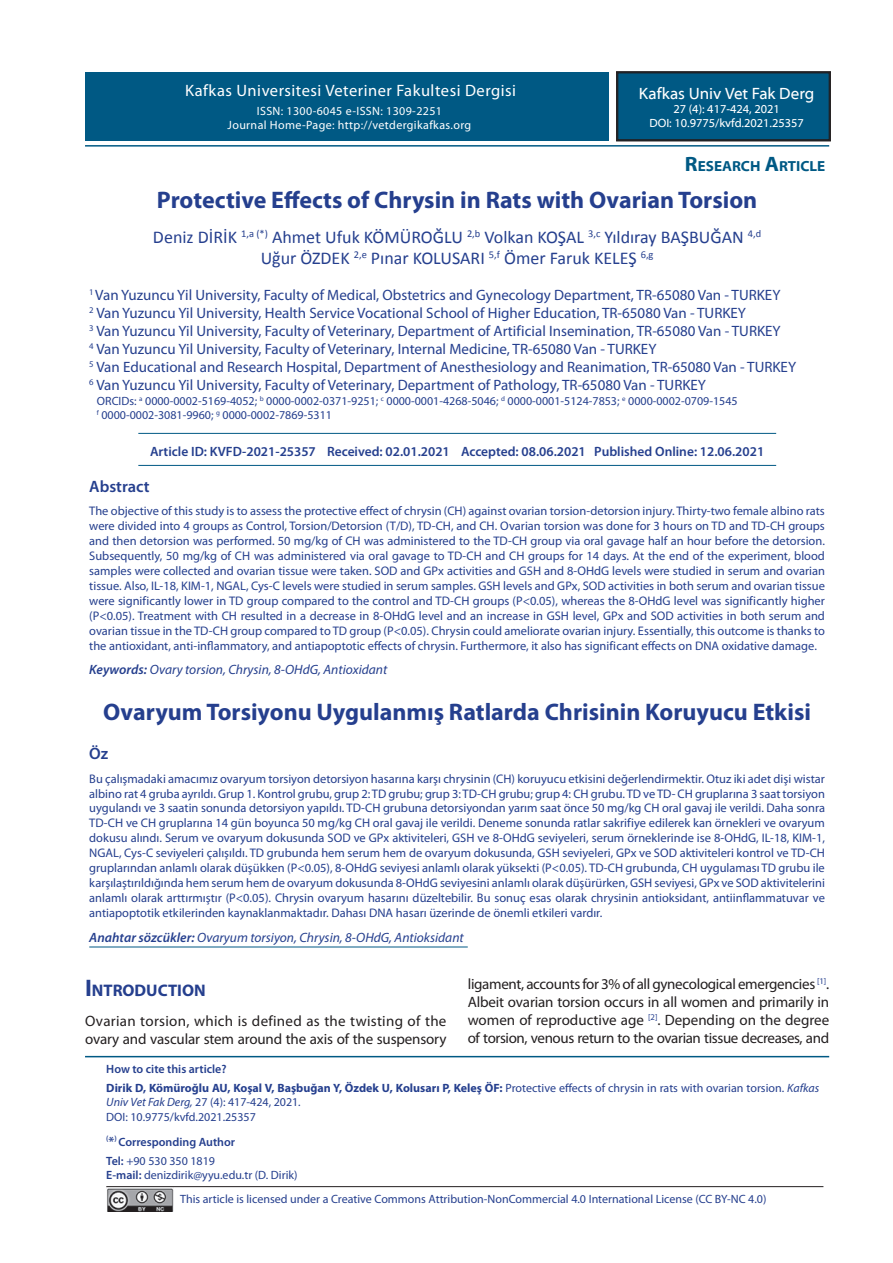
<style>
.page{position:relative;width:893px;height:1263px;background:#fff}
.page>*{position:absolute;margin:0;border:0;box-sizing:border-box;transform-origin:0 0}
.t1{font:700 24px "Myriad Pro";color:#253f8e}
.t2{font:18px/21.6px "Calibri";color:#253f8e;text-align:center}
.t3{font:700 16.8px "Myriad Pro";color:#253f8e}
.t4{font:16.5px "Myriad Pro";letter-spacing:.03em;color:#fff}
.t5{font:16.5px "Myriad Web Pro";color:#fff}
.t6{font:600 16.5px "Myriad Pro";color:#253f8e}
.t7{font:15px/18px "Myriad Pro";color:#253f8e}
.t8{font:15px/18px "Myriad Pro";letter-spacing:-.01em;color:#231f20;text-align:justify}
.t9{font:15px/18px "Myriad Pro";letter-spacing:.015em;color:#231f20}
.t10{font:700 14.7px "Myriad Web Pro";color:#005984}
.t11{font:italic 13.5px "Myriad Pro";color:#253f8e}
.t12{font:600 13.5px "Myriad Pro";color:#253f8e}
.t13{font:12.45px/15px "Myriad Pro";color:#253f8e;text-align:justify}
.t14{font:12px/14.4px "Myriad Pro";color:#253f8e}
.t15{font:700 12px/18.6px "Myriad Pro";color:#253f8e}
.t16{font:12px/14.2px "Myriad Pro";letter-spacing:.03em;color:#fff;text-align:center}
.t17{font:12px/14.4px "Myriad Web Pro";color:#fff;text-align:center}
.t18{font:600 12px/18.6px "Myriad Pro";color:#253f8e}
.s1{font-size:21px}
.s2{font-weight:600}
.s3{font-size:24px}
.s4{font-weight:400}
.s5{font-weight:400;font-style:italic}
.s6{font-style:italic}
.s7{font-size:13.5px}
</style>
<div class="page">
<hr style="left:85px;top:1056px;width:744px;height:1px;background:#005984">
<hr style="left:85px;top:145px;width:744px;height:2px;background:#005984">
<hr style="left:138px;top:433px;width:638px;height:1px;background:#005984">
<hr style="left:138px;top:465px;width:638px;height:1px;background:#005984">
<hr style="left:89px;top:947px;width:379px;height:1px;background:#005984">
<div style="left:616px;top:71px;width:215px;height:70px;background:#005984"></div>
<div style="left:617px;top:72px;width:213px;height:69px;border:1px solid #231f20"></div>
<div style="left:618px;top:73px;width:211px;height:67px;border:1px solid #231f20"></div>
<div style="left:86px;top:72px;width:523px;height:68px;background:#005984"></div>
<img style="left:107px;top:1188px;width:67px;height:23px">
<hr style="left:106px;top:1186px;width:717px;height:1px;background:#231f20">
<h3 class="t4" style="left:185px;top:80px;width:332px">Kafkas Universitesi Veteriner Fakultesi Dergisi</h3>
<p class="t16" style="left:228px;top:103px;width:245px">ISSN: 1300-6045 e-ISSN: 1309-2251<br>Journal Home-Page: http://vetdergikafkas.org</p>
<h3 class="t5" style="left:639px;top:84px;width:177px">Kafkas Univ Vet Fak Derg</h3>
<p class="t17" style="left:649px;top:102px;width:156px">27 (4): 417-424, 2021<br>DOI: 10.9775/kvfd.2021.25357</p>
<p class="t10" style="left:685px;top:158px;width:142px"><span class="s1">R</span>ESEARCH <span class="s1">A</span>RTICLE</p>
<h1 class="t1" style="left:157px;top:187px;width:602px">Protective Effects of Chrysin in Rats with Ovarian Torsion</h1>
<h2 class="t2" style="left:153px;top:225px;width:610px">Deniz DİRİK <sup>1,a</sup> <sup>(*)</sup> Ahmet Ufuk KÖMÜROĞLU <sup>2,b</sup> Volkan KOŞAL <sup>3,c</sup> Yıldıray BAŞBUĞAN <sup>4,d<br></sup>Uğur ÖZDEK <sup>2,e</sup> Pınar KOLUSARI <sup>5,f</sup> Ömer Faruk KELEŞ <sup>6,g</sup></h2>
<p class="t7" style="left:89px;top:286px;width:708px"><sup>1</sup> Van Yuzuncu Yil University, Faculty of Medical, Obstetrics and Gynecology Department, TR-65080 Van - TURKEY<br><sup>2</sup> Van Yuzuncu Yil University, Health Service Vocational School of Higher Education, TR-65080 Van - TURKEY<br><sup>3</sup> Van Yuzuncu Yil University, Faculty of Veterinary, Department of Artificial Insemination, TR-65080 Van - TURKEY<br><sup>4</sup> Van Yuzuncu Yil University, Faculty of Veterinary, Internal Medicine, TR-65080 Van - TURKEY<br><sup>5</sup> Van Educational and Research Hospital, Department of Anesthesiology and Reanimation, TR-65080 Van - TURKEY <sup>6</sup> Van Yuzuncu Yil University, Faculty of Veterinary, Department of Pathology, TR-65080 Van - TURKEY</p>
<p class="t14" style="left:97px;top:393px;width:642px">ORCIDs: <sup>a</sup> 0000-0002-5169-4052; <sup>b</sup> 0000-0002-0371-9251; <sup>c</sup> 0000-0001-4268-5046; <sup>d</sup> 0000-0001-5124-7853; <sup>e</sup> 0000-0002-0709-1545 <sup>f</sup> 0000-0002-3081-9960; <sup>g</sup> 0000-0002-7869-5311</p>
<p class="t12" style="left:150px;top:442px;width:616px">Article ID: KVFD-2021-25357 Received: 02.01.2021 Accepted: 08.06.2021 Published Online: 12.06.2021</p>
<h3 class="t6" style="left:89px;top:475px;width:62px">Abstract</h3>
<p class="t13" style="left:89px;top:503px;width:737px">The objective of this study is to assess the protective effect of chrysin (CH) against ovarian torsion-detorsion injury. Thirty-two female albino rats were divided into 4 groups as Control, Torsion/Detorsion (T/D), TD-CH, and CH. Ovarian torsion was done for 3 hours on TD and TD-CH groups and then detorsion was performed. 50 mg/kg of CH was administered to the TD-CH group via oral gavage half an hour before the detorsion.<br>Subsequently, 50 mg/kg of CH was administered via oral gavage to TD-CH and CH groups for 14 days. At the end of the experiment, blood samples were collected and ovarian tissue were taken. SOD and GPx activities and GSH and 8-OHdG levels were studied in serum and ovarian tissue. Also, IL-18, KIM-1, NGAL, Cys-C levels were studied in serum samples. GSH levels and GPx, SOD activities in both serum and ovarian tissue were significantly lower in TD group compared to the control and TD-CH groups (P&lt;0.05), whereas the 8-OHdG level was significantly higher (P&lt;0.05). Treatment with CH resulted in a decrease in 8-OHdG level and an increase in GSH level, GPx and SOD activities in both serum and ovarian tissue in the TD-CH group compared to TD group (P&lt;0.05). Chrysin could ameliorate ovarian injury. Essentially, this outcome is thanks to the antioxidant, anti-inflammatory, and antiapoptotic effects of chrysin. Furthermore, it also has significant effects on DNA oxidative damage.</p>
<p class="t11" style="left:89px;top:661px;width:300px"><span class="s2">Keywords:</span> Ovary torsion, Chrysin, 8-OHdG, Antioxidant</p>
<h1 class="t1" style="left:103px;top:698px;width:709px">Ovaryum Torsiyonu Uygulanmış Ratlarda Chrisinin Koruyucu Etkisi</h1>
<h3 class="t6" style="left:89px;top:743px;width:20px">Öz</h3>
<p class="t13" style="left:89px;top:771px;width:737px">Bu çalışmadaki amacımız ovaryum torsiyon detorsiyon hasarına karşı chrysinin (CH) koruyucu etkisini değerlendirmektir. Otuz iki adet dişi wistar albino rat 4 gruba ayrıldı. Grup 1. Kontrol grubu, grup 2: TD grubu; grup 3: TD-CH grubu; grup 4: CH grubu. TD ve TD- CH gruplarına 3 saat torsiyon uygulandı ve 3 saatin sonunda detorsiyon yapıldı. TD-CH grubuna detorsiyondan yarım saat önce 50 mg/kg CH oral gavaj ile verildi. Daha sonra TD-CH ve CH gruplarına 14 gün boyunca 50 mg/kg CH oral gavaj ile verildi. Deneme sonunda ratlar sakrifiye edilerek kan örnekleri ve ovaryum dokusu alındı. Serum ve ovaryum dokusunda SOD ve GPx aktiviteleri, GSH ve 8-OHdG seviyeleri, serum örneklerinde ise 8-OHdG, IL-18, KIM-1, NGAL, Cys-C seviyeleri çalışıldı. TD grubunda hem serum hem de ovaryum dokusunda, GSH seviyeleri, GPx ve SOD aktiviteleri kontrol ve TD-CH gruplarından anlamlı olarak düşükken (P&lt;0.05), 8-OHdG seviyesi anlamlı olarak yüksekti (P&lt;0.05). TD-CH grubunda, CH uygulaması TD grubu ile karşılaştırıldığında hem serum hem de ovaryum dokusunda 8-OHdG seviyesini anlamlı olarak düşürürken, GSH seviyesi, GPx ve SOD aktivitelerini anlamlı olarak arttırmıştır (P&lt;0.05). Chrysin ovaryum hasarını düzeltebilir. Bu sonuç esas olarak chrysinin antioksidant, antiinflammatuvar ve antiapoptotik etkilerinden kaynaklanmaktadır. Dahası DNA hasarı üzerinde de önemli etkileri vardır.</p>
<p class="t11" style="left:89px;top:929px;width:376px"><span class="s2">Anahtar sözcükler:</span> Ovaryum torsiyon, Chrysin, 8-OHdG, Antioksidant</p>
<h3 class="t3" style="left:85px;top:981px;width:122px"><span class="s3">I</span>NTRODUCTION</h3>
<p class="t9" style="left:85px;top:1011px;width:363px">Ovarian torsion, which is defined as the twisting of the ovary and vascular stem around the axis of the suspensory</p>
<p class="t8" style="left:468px;top:975px;width:363px">ligament, accounts for 3% of all gynecological emergencies <sup>[1]</sup>.<br>Albeit ovarian torsion occurs in all women and primarily in women of reproductive age <sup>[2]</sup>. Depending on the degree of torsion, venous return to the ovarian tissue decreases, and</p>
<p class="t15" style="left:106px;top:1060px;width:714px"><span class="s2">How to cite this article?<br></span>Dirik D, Kömüroğlu AU, Koşal V, Başbuğan Y, Özdek U, Kolusarı P, Keleş ÖF: <span class="s4">Protective effects of chrysin in rats with ovarian torsion.</span> <span class="s5">Kafkas</span></p>
<p class="t14" style="left:106px;top:1095px;width:196px"><span class="s6">Univ Vet Fak Derg,</span> 27 (4): 417-424, 2021<span class="s6">.<br></span>DOI: 10.9775/kvfd.2021.25357</p>
<p class="t18" style="left:106px;top:1132px;width:130px"><sup>(</sup><span class="s7">*</span><sup>)</sup> Corresponding Author<br>Tel: <span class="s4">+90 530 350 1819</span></p>
<p class="t14" style="left:106px;top:1167px;width:193px"><span class="s2">E-mail:</span> denizdirik@yyu.edu.tr (D. Dirik)</p>
<p class="t14" style="left:180px;top:1191px;width:588px">This article is licensed under a Creative Commons Attribution-NonCommercial 4.0 International License (CC BY-NC 4.0)</p>
</div>
